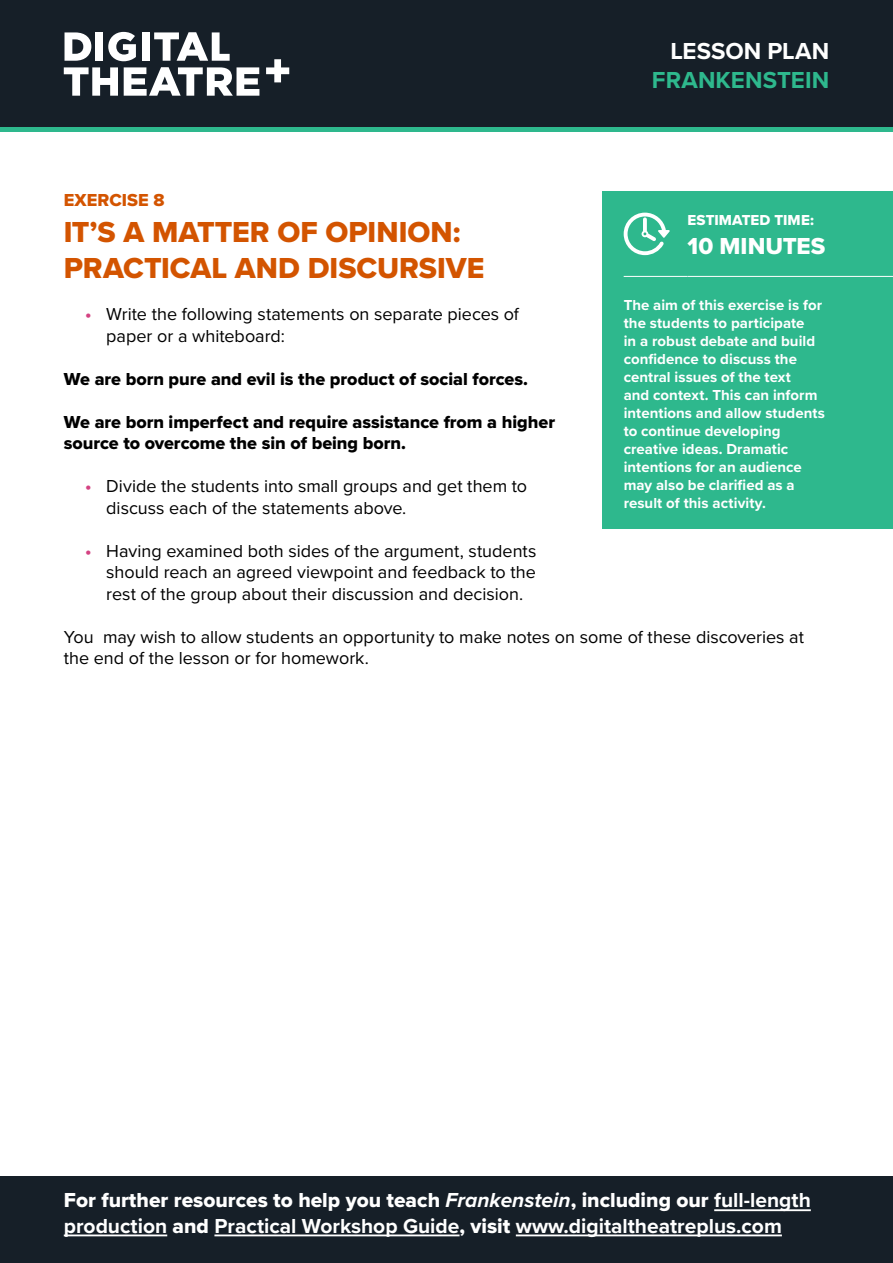
<style>
.page{position:relative;width:893px;height:1263px;background:#fff}
.page>*{position:absolute;margin:0;border:0;box-sizing:border-box;transform-origin:0 0}
.t1{font:30px/36px "Proxima Nova Extrabld";color:#d35400}
.t2{font:700 24px "Proxima Nova";letter-spacing:.005em;color:#2eb88d}
.t3{font:700 24px "Proxima Nova";color:#fff}
.t4{font:24px "Proxima Nova Extrabld";letter-spacing:.005em;color:#fff}
.t5{font:21px "Proxima Nova Extrabld";color:#fff}
.t6{font:700 21px "Proxima Nova";color:#fff}
.t7{font:18px/21.6px "Proxima Nova";color:#000}
.t8{font:18px/21.6px "Proxima Nova Extrabld";color:#000}
.t9{font:18px "Proxima Nova Extrabld";letter-spacing:.005em;color:#d35400}
.t10{font:700 15px/18px "Proxima Nova";letter-spacing:.005em;color:#fff}
.t11{font:15px "Proxima Nova Extrabld";letter-spacing:.01em;color:#fff}
.s1{font-weight:700;color:#d44282}
.s2{font-family:"Proxima Nova";font-weight:700;font-style:italic}
.s3{font-family:"Proxima Nova";font-weight:700}
.s4{font-family:"Proxima Nova Extrabld";font-weight:400}
</style>
<div class="page">
<div style="left:0;top:0;width:893px;height:132px;background:#161f28"></div>
<svg style="left:65px;top:32px;width:26px;height:29px"></svg>
<div style="left:96px;top:32px;width:7px;height:29px;background:#fff"></div>
<svg style="left:108px;top:32px;width:28px;height:29px"></svg>
<div style="left:142px;top:32px;width:8px;height:29px;background:#fff"></div>
<svg style="left:154px;top:32px;width:76px;height:29px"></svg>
<svg style="left:64px;top:67px;width:54px;height:29px"></svg>
<svg style="left:124px;top:67px;width:135px;height:29px"></svg>
<svg style="left:266px;top:59px;width:23px;height:23px"></svg>
<hr style="left:0;top:128px;width:893px;height:4px;background:#2eb88d">
<div style="left:0;top:1176px;width:893px;height:87px;background:#161f28"></div>
<hr style="left:714px;top:1209px;width:97px;height:2px;background:#fff">
<hr style="left:64px;top:1234px;width:103px;height:2px;background:#fff">
<hr style="left:214px;top:1234px;width:246px;height:2px;background:#fff">
<hr style="left:516px;top:1234px;width:266px;height:2px;background:#fff">
<div style="left:602px;top:191px;width:291px;height:338px;background:#2eb88d"></div>
<hr style="left:624px;top:276px;width:63px;height:1px;background:#fff">
<hr style="left:687px;top:276px;width:206px;height:1px;background:#fff">
<svg style="left:624px;top:213px;width:46px;height:42px"></svg>
<h2 class="t3" style="left:670px;top:33px;width:160px">LESSON PLAN</h2>
<h2 class="t2" style="left:652px;top:62px;width:179px">FRANKENSTEIN</h2>
<p class="t9" style="left:64px;top:186px;width:102px">EXERCISE 8</p>
<h1 class="t1" style="left:64px;top:213px;width:422px">IT’S A MATTER OF OPINION:<br>PRACTICAL AND DISCURSIVE</h1>
<p class="t7" style="left:106px;top:303px;width:414px;text-indent:-21px"><span class="s1">•</span> Write the following statements on separate pieces of paper or a whiteboard:</p>
<p class="t8" style="left:64px;top:368px;width:466px">We are born pure and evil is the product of social forces.</p>
<p class="t8" style="left:64px;top:411px;width:493px">We are born imperfect and require assistance from a higher source to overcome the sin of being born.</p>
<p class="t7" style="left:106px;top:475px;width:422px;text-indent:-21px"><span class="s1">•</span> Divide the students into small groups and get them to discuss each of the statements above.</p>
<p class="t7" style="left:106px;top:539px;width:432px;text-align:justify;text-indent:-21px"><span class="s1">•</span> Having examined both sides of the argument, students should reach an agreed viewpoint and feedback to the rest of the group about their discussion and decision.</p>
<p class="t7" style="left:64px;top:625px;width:742px">You may wish to allow students an opportunity to make notes on some of these discoveries at the end of the lesson or for homework.</p>
<p class="t11" style="left:687px;top:209px;width:128px">ESTIMATED TIME:</p>
<h2 class="t4" style="left:687px;top:228px;width:140px">10 MINUTES</h2>
<p class="t10" style="left:624px;top:296px;width:203px">The aim of this exercise is for the students to participate<br>in a robust debate and build confidence to discuss the central issues of the text<br>and context. This can inform intentions and allow students to continue developing creative ideas. Dramatic intentions for an audience may also be clarified as a result of this activity.</p>
<p class="t5" style="left:64px;top:1184px;width:748px">For further resources to help you teach <span class="s2">Frankenstein</span>, including our <span class="s3">full-length</span></p>
<p class="t6" style="left:64px;top:1210px;width:720px">production <span class="s4">and</span> Practical Workshop Guide<span class="s4">, visit</span> www.digitaltheatreplus.com</p>
</div>
